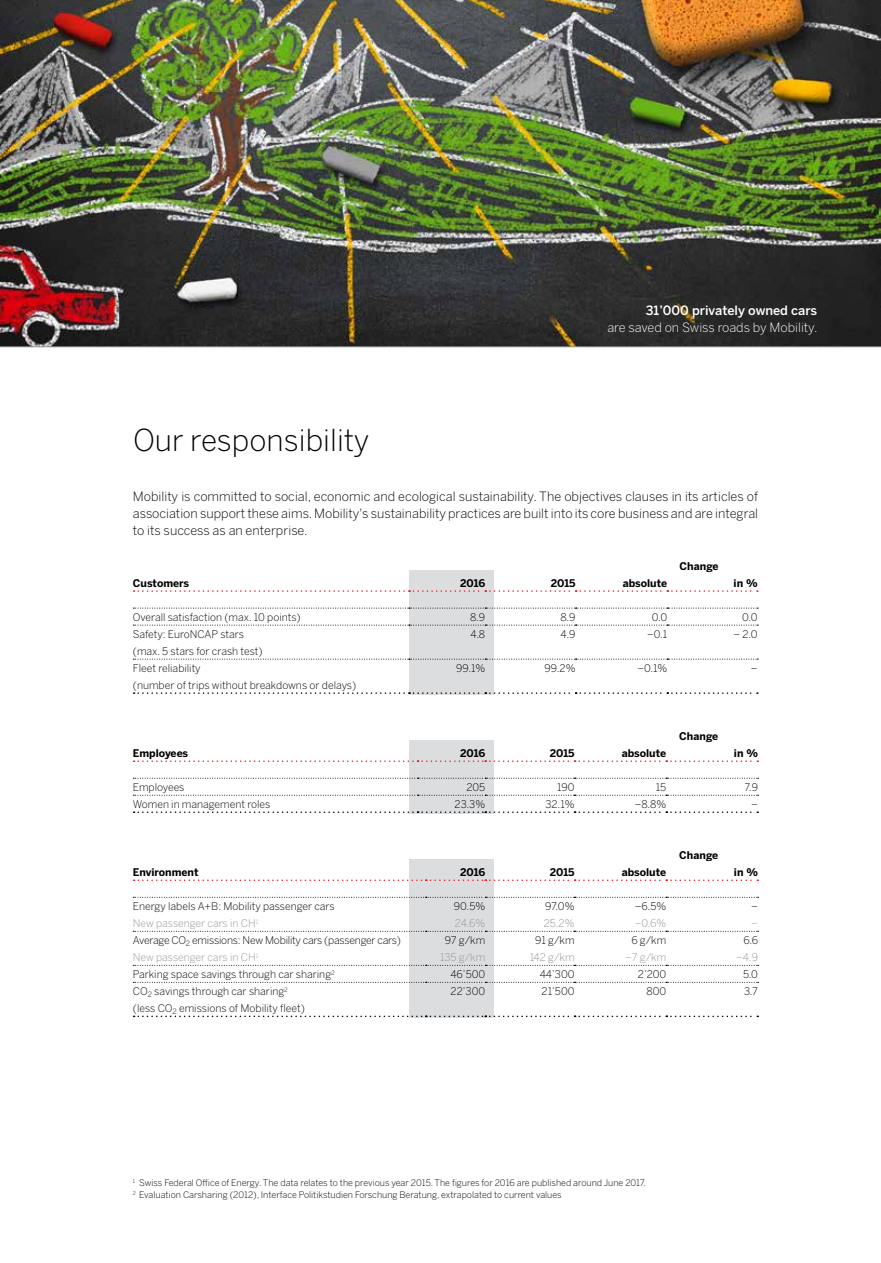
<style>
.page{position:relative;width:881px;height:1263px;background:#fff}
.page>*{position:absolute;margin:0;border:0;box-sizing:border-box;transform-origin:0 0}
.t1{font:300 30px "Benton Sans";color:#000}
.t2{font:300 12.75px/17px "Benton Sans";color:#000;text-align:justify}
.t3{font:300 12.75px "Benton Sans";color:#fff}
.t4{font:500 12.75px "Benton Sans";color:#fff}
.t5{font:300 10.5px/17px "Benton Sans";color:#000}
.t6{font:700 10.5px "Benton Sans";color:#000}
.t7{font:300 10.5px/17px "Benton Sans";letter-spacing:-.02em;color:#000}
.t8{font:300 10.5px "Benton Sans";color:#939598}
.t9{font:300 10.5px "Benton Sans";color:#8f9092}
.t10{font:300 9px/12px "Benton Sans";color:#000}
.s1{color:#939598}
</style>
<div class="page">
<img style="left:0;top:0;width:880px;height:346px">
<div style="left:409px;top:859px;width:85px;height:158px;background:#dcddde"></div>
<div style="left:409px;top:570px;width:85px;height:124px;background:#dcddde"></div>
<div style="left:409px;top:740px;width:85px;height:73px;background:#dcddde"></div>
<svg style="left:134px;top:590px;width:623px;height:2px"></svg>
<svg style="left:133px;top:608px;width:625px;height:1px"></svg>
<svg style="left:133px;top:625px;width:625px;height:1px"></svg>
<svg style="left:133px;top:659px;width:625px;height:1px"></svg>
<svg style="left:134px;top:692px;width:623px;height:2px"></svg>
<svg style="left:134px;top:760px;width:624px;height:2px"></svg>
<svg style="left:133px;top:778px;width:625px;height:1px"></svg>
<svg style="left:133px;top:795px;width:625px;height:1px"></svg>
<svg style="left:134px;top:811px;width:624px;height:2px"></svg>
<svg style="left:134px;top:879px;width:624px;height:2px"></svg>
<svg style="left:133px;top:897px;width:625px;height:1px"></svg>
<svg style="left:133px;top:931px;width:625px;height:1px"></svg>
<svg style="left:134px;top:1015px;width:624px;height:2px"></svg>
<svg style="left:133px;top:965px;width:625px;height:1px"></svg>
<svg style="left:133px;top:982px;width:625px;height:1px"></svg>
<hr style="left:0;top:346px;width:880px;height:1px;background:#939598">
<h1 class="t1" style="left:133px;top:422px;width:237px">Our responsibility</h1>
<p class="t4" style="left:645px;top:302px;width:173px">31’000 privately owned cars</p>
<p class="t3" style="left:607px;top:320px;width:211px">are saved on Swiss roads by Mobility.</p>
<p class="t2" style="left:133px;top:488px;width:626px">Mobility is committed to social, economic and ecological sustainability. The objectives clauses in its articles of association support these aims. Mobility's sustainability practices are built into its core business and are integral to its success as an enterprise.</p>
<p class="t6" style="left:679px;top:560px;width:40px">Change</p>
<p class="t6" style="left:133px;top:577px;width:58px">Customers</p>
<p class="t6" style="left:460px;top:577px;width:27px">2016</p>
<p class="t6" style="left:550px;top:577px;width:26px">2015</p>
<p class="t6" style="left:622px;top:577px;width:46px">absolute</p>
<p class="t6" style="left:733px;top:577px;width:26px">in %</p>
<p class="t5" style="left:133px;top:608px;width:169px">Overall satisfaction (max. 10 points)</p>
<p class="t5" style="left:470px;top:608px;width:17px">8.9</p>
<p class="t5" style="left:560px;top:608px;width:17px">8.9</p>
<p class="t5" style="left:651px;top:608px;width:17px">0.0</p>
<p class="t5" style="left:742px;top:608px;width:17px">0.0</p>
<p class="t5" style="left:133px;top:625px;width:131px">Safety: EuroNCAP stars (max. 5 stars for crash test)</p>
<p class="t5" style="left:470px;top:625px;width:16px">4.8</p>
<p class="t5" style="left:560px;top:625px;width:17px">4.9</p>
<p class="t5" style="left:646px;top:625px;width:22px">–0.1</p>
<p class="t5" style="left:733px;top:625px;width:26px">– 2.0</p>
<p class="t5" style="left:133px;top:659px;width:225px">Fleet reliability<br>(number of trips without breakdowns or delays)</p>
<p class="t5" style="left:456px;top:659px;width:31px">99.1%</p>
<p class="t5" style="left:544px;top:659px;width:32px">99.2%</p>
<p class="t5" style="left:637px;top:659px;width:31px">–0.1%</p>
<p class="t5" style="left:750px;top:659px;width:8px">–</p>
<p class="t6" style="left:679px;top:730px;width:40px">Change</p>
<p class="t6" style="left:133px;top:747px;width:57px">Employees</p>
<p class="t6" style="left:460px;top:747px;width:27px">2016</p>
<p class="t6" style="left:549px;top:747px;width:26px">2015</p>
<p class="t6" style="left:621px;top:747px;width:46px">absolute</p>
<p class="t6" style="left:733px;top:747px;width:26px">in %</p>
<p class="t5" style="left:133px;top:778px;width:53px">Employees</p>
<p class="t5" style="left:466px;top:778px;width:20px">205</p>
<p class="t5" style="left:556px;top:778px;width:19px">190</p>
<p class="t5" style="left:655px;top:778px;width:12px">15</p>
<p class="t5" style="left:744px;top:778px;width:15px">7.9</p>
<p class="t5" style="left:133px;top:795px;width:139px">Women in management roles</p>
<p class="t5" style="left:454px;top:795px;width:32px">23.3%</p>
<p class="t5" style="left:545px;top:795px;width:31px">32.1%</p>
<p class="t5" style="left:634px;top:795px;width:33px">–8.8%</p>
<p class="t5" style="left:751px;top:795px;width:8px">–</p>
<p class="t6" style="left:679px;top:849px;width:40px">Change</p>
<p class="t6" style="left:133px;top:866px;width:67px">Environment</p>
<p class="t6" style="left:460px;top:866px;width:27px">2016</p>
<p class="t6" style="left:549px;top:866px;width:26px">2015</p>
<p class="t6" style="left:621px;top:866px;width:46px">absolute</p>
<p class="t6" style="left:733px;top:866px;width:26px">in %</p>
<p class="t5" style="left:133px;top:898px;width:203px">Energy labels A+B: Mobility passenger cars<br><span class="s1">New passenger cars in CH</span><sup>1</sup></p>
<p class="t5" style="left:454px;top:898px;width:33px">90.5%</p>
<p class="t5" style="left:545px;top:898px;width:31px">97.0%</p>
<p class="t9" style="left:543px;top:917px;width:32px">25.2%</p>
<p class="t5" style="left:634px;top:898px;width:33px">–6.5%</p>
<p class="t8" style="left:634px;top:917px;width:33px">–0.6%</p>
<p class="t5" style="left:751px;top:898px;width:8px">–</p>
<p class="t8" style="left:751px;top:917px;width:8px">–</p>
<p class="t8" style="left:454px;top:917px;width:32px">24.6%</p>
<p class="t7" style="left:133px;top:932px;width:269px">Average CO<sub>2</sub> emissions: New Mobility cars (passenger cars)<br><span class="s1">New passenger cars in CH</span><sup>1</sup></p>
<p class="t5" style="left:444px;top:932px;width:42px">97 g/km</p>
<p class="t8" style="left:440px;top:951px;width:47px">135 g/km</p>
<p class="t5" style="left:535px;top:932px;width:41px">91 g/km</p>
<p class="t9" style="left:529px;top:951px;width:46px">142 g/km</p>
<p class="t5" style="left:631px;top:932px;width:36px">6 g/km</p>
<p class="t8" style="left:625px;top:951px;width:43px">–7 g/km</p>
<p class="t5" style="left:743px;top:932px;width:16px">6.6</p>
<p class="t8" style="left:736px;top:951px;width:23px">–4.9</p>
<p class="t5" style="left:133px;top:966px;width:203px">Parking space savings through car sharing<sup>2</sup></p>
<p class="t5" style="left:450px;top:966px;width:36px">46’500</p>
<p class="t5" style="left:539px;top:966px;width:36px">44’300</p>
<p class="t5" style="left:637px;top:966px;width:30px">2’200</p>
<p class="t5" style="left:742px;top:966px;width:16px">5.0</p>
<p class="t5" style="left:133px;top:983px;width:173px">CO<sub>2</sub> savings through car sharing<sup>2 </sup>(less CO<sub>2</sub> emissions of Mobility fleet)</p>
<p class="t5" style="left:450px;top:983px;width:36px">22’300</p>
<p class="t5" style="left:541px;top:983px;width:34px">21’500</p>
<p class="t5" style="left:646px;top:983px;width:21px">800</p>
<p class="t5" style="left:743px;top:983px;width:15px">3.7</p>
<p class="t10" style="left:133px;top:1177px;width:514px"><sup>1</sup> Swiss Federal Office of Energy. The data relates to the previous year 2015. The figures for 2016 are published around June 2017.<br><sup>2</sup> Evaluation Carsharing (2012), Interface Politikstudien Forschung Beratung, extrapolated to current values</p>
</div>
